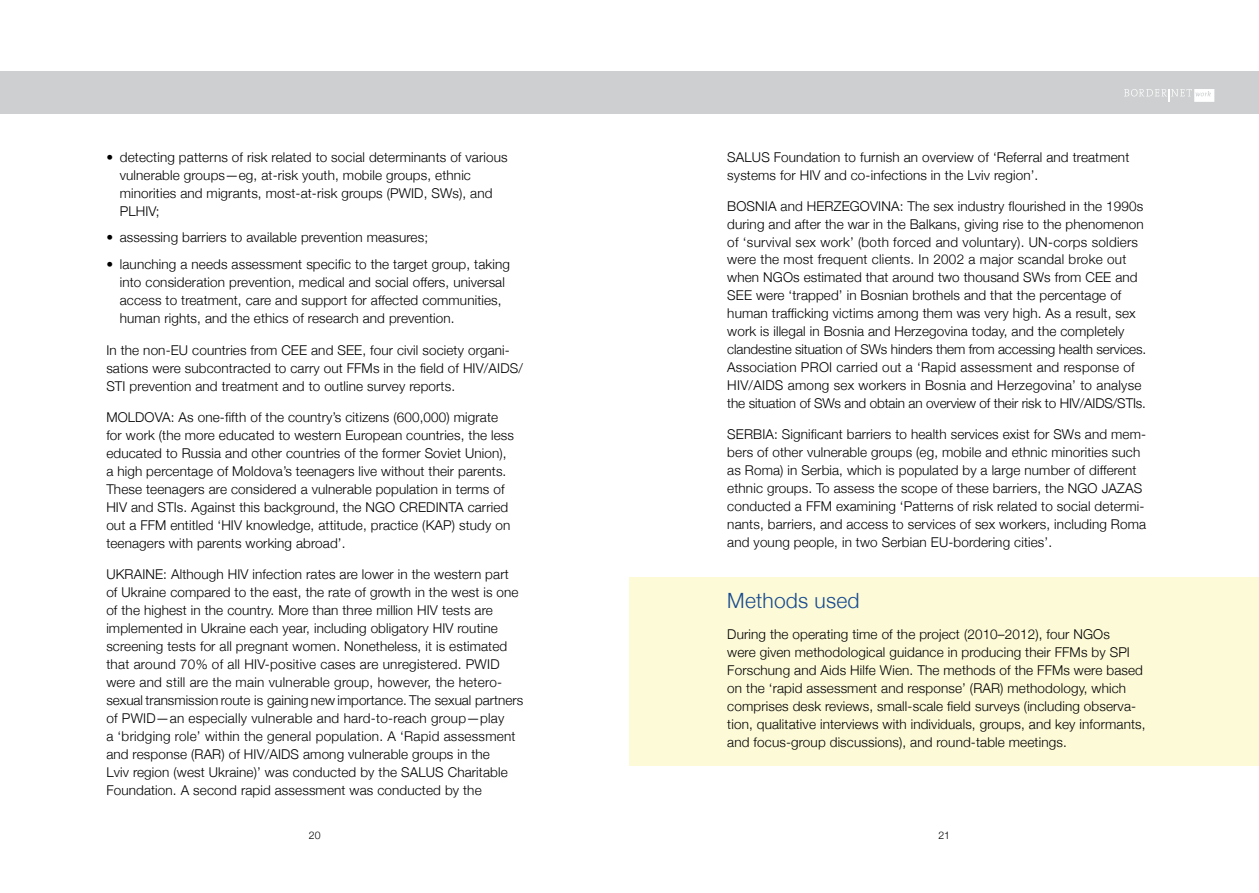
<style>
.page{position:relative;width:1259px;height:893px;background:#fff}
.page>*{position:absolute;margin:0;border:0;box-sizing:border-box;transform-origin:0 0}
.t1{font:300 21px "Helvetica Neue";letter-spacing:.01em;color:#184b8e}
.t2{font:300 13.5px/18px "Helvetica Neue";letter-spacing:.01em;color:#000}
.t3{font:300 10.5px "Helvetica Neue";color:#000}
</style>
<div class="page">
<div style="left:629px;top:578px;width:630px;height:188px;background:#fdfad8"></div>
<div style="left:0;top:71px;width:1259px;height:43px;background:#cdcfd0"></div>
<svg style="left:1124px;top:89px;width:90px;height:13px"></svg>
<p class="t2" style="left:120px;top:147px;width:389px;text-indent:-14px">• detecting patterns of risk related to social determinants of various vulnerable groups—eg, at-risk youth, mobile groups, ethnic minorities and migrants, most-at-risk groups (PWID, SWs), and PLHIV;</p>
<p class="t2" style="left:106px;top:228px;width:323px">• assessing barriers to available prevention measures;</p>
<p class="t2" style="left:120px;top:254px;width:391px;text-indent:-14px">• launching a needs assessment specific to the target group, taking into consideration prevention, medical and social offers, universal access to treatment, care and support for affected communities, human rights, and the ethics of research and prevention.</p>
<p class="t2" style="left:106px;top:341px;width:418px">In the non-EU countries from CEE and SEE, four civil society organi&shy;sations were subcontracted to carry out FFMs in the field of HIV/AIDS/<br>STI prevention and treatment and to outline survey reports.</p>
<p class="t2" style="left:106px;top:408px;width:409px">MOLDOVA: As one-fifth of the country’s citizens (600,000) migrate for work (the more educated to western European countries, the less educated to Russia and other countries of the former Soviet Union), a high percentage of Moldova’s teenagers live without their parents.<br>These teenagers are considered a vulnerable population in terms of HIV and STIs. Against this background, the NGO CREDINTA carried out a FFM entitled ‘HIV knowledge, attitude, practice (KAP) study on teenagers with parents working abroad’.</p>
<p class="t2" style="left:106px;top:564px;width:418px">UKRAINE: Although HIV infection rates are lower in the western part of Ukraine compared to the east, the rate of growth in the west is one of the highest in the country. More than three million HIV tests are implemented in Ukraine each year, including obligatory HIV routine screening tests for all pregnant women. Nonetheless, it is estimated that around 70% of all HIV-positive cases are unregistered. PWID were and still are the main vulnerable group, however, the hetero&shy;sexual transmission route is gaining new importance. The sexual partners of PWID—an especially vulnerable and hard-to-reach group—play<br>a ‘bridging role’ within the general population. A ‘Rapid assessment and response (RAR) of HIV/AIDS among vulnerable groups in the<br>Lviv region (west Ukraine)’ was conducted by the SALUS Charitable Foundation. A second rapid assessment was conducted by the</p>
<p class="t2" style="left:727px;top:147px;width:403px">SALUS Foundation to furnish an overview of ‘Referral and treatment systems for HIV and co-infections in the Lviv region’.</p>
<p class="t2" style="left:727px;top:196px;width:420px">BOSNIA and HERZEGOVINA: The sex industry flourished in the 1990s during and after the war in the Balkans, giving rise to the phenomenon of ‘survival sex work’ (both forced and voluntary). UN-corps soldiers were the most frequent clients. In 2002 a major scandal broke out when NGOs estimated that around two thousand SWs from CEE and SEE were ‘trapped’ in Bosnian brothels and that the percentage of human trafficking victims among them was very high. As a result, sex work is illegal in Bosnia and Herzegovina today, and the completely clandestine situation of SWs hinders them from accessing health services.<br>Association PROI carried out a ‘Rapid assessment and response of HIV/AIDS among sex workers in Bosnia and Herzegovina’ to analyse the situation of SWs and obtain an overview of their risk to HIV/AIDS/STIs.</p>
<p class="t2" style="left:727px;top:425px;width:420px">SERBIA: Significant barriers to health services exist for SWs and mem&shy;bers of other vulnerable groups (eg, mobile and ethnic minorities such as Roma) in Serbia, which is populated by a large number of different ethnic groups. To assess the scope of these barriers, the NGO JAZAS conducted a FFM examining ‘Patterns of risk related to social determi&shy;nants, barriers, and access to services of sex workers, including Roma and young people, in two Serbian EU-bordering cities’.</p>
<h1 class="t1" style="left:727px;top:584px;width:134px">Methods used</h1>
<p class="t2" style="left:727px;top:624px;width:420px">During the operating time of the project (2010–2012), four NGOs<br>were given methodological guidance in producing their FFMs by SPI Forschung and Aids Hilfe Wien. The methods of the FFMs were based on the ‘rapid assessment and response’ (RAR) methodology, which comprises desk reviews, small-scale field surveys (including observa&shy;tion, qualitative interviews with individuals, groups, and key informants, and focus-group discussions), and round-table meetings.</p>
<p class="t3" style="left:309px;top:827px;width:13px">20</p>
<p class="t3" style="left:938px;top:827px;width:13px">21</p>
</div>
